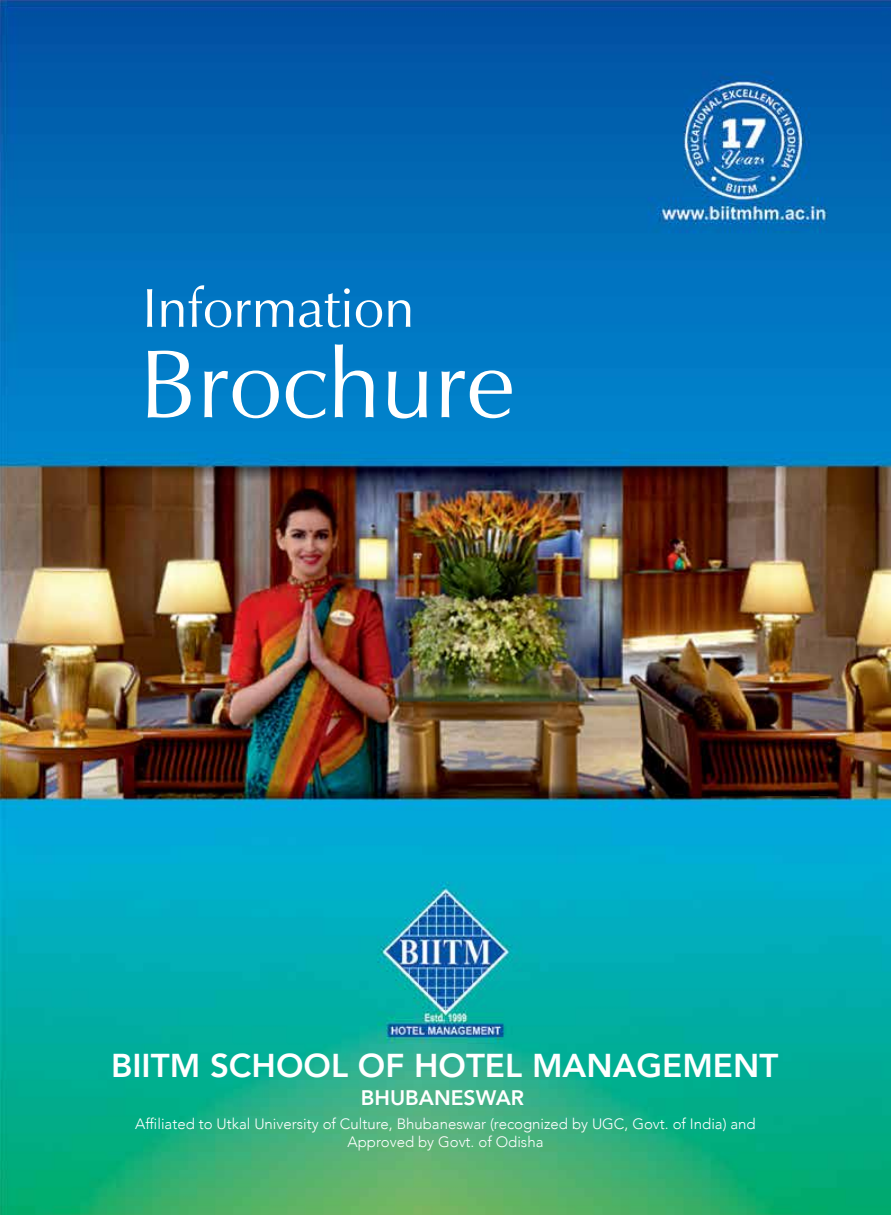
<style>
.page{position:relative;width:891px;height:1215px;background:#fff}
.page>*{position:absolute;margin:0;border:0;box-sizing:border-box;transform-origin:0 0}
.t1{font:97.5px "Zapf Humanist 601 BT";color:#fff}
.t2{font:55.5px "Zapf Humanist 601 BT";color:#fff}
.t3{font:800 33px "Avenir";color:#fff}
.t4{font:800 21px "Avenir";color:#fff}
.t5{font:300 15px/18px "Avenir";color:#fff;text-align:center}
</style>
<div class="page">
<img style="left:0;top:0;width:891px;height:1215px">
<svg style="left:815px;top:1161px;width:1px;height:22px"></svg>
<h2 class="t2" style="left:142px;top:274px;width:274px">Information</h2>
<h1 class="t1" style="left:139px;top:324px;width:378px">Brochure</h1>
<h3 class="t3" style="left:111px;top:1040px;width:669px">BIITM SCHOOL OF HOTEL MANAGEMENT</h3>
<h3 class="t4" style="left:361px;top:1082px;width:165px">BHUBANESWAR</h3>
<p class="t5" style="left:135px;top:1115px;width:622px">Affiliated to Utkal University of Culture, Bhubaneswar (recognized by UGC, Govt. of India) and<br>Approved by Govt. of Odisha</p>
</div>
